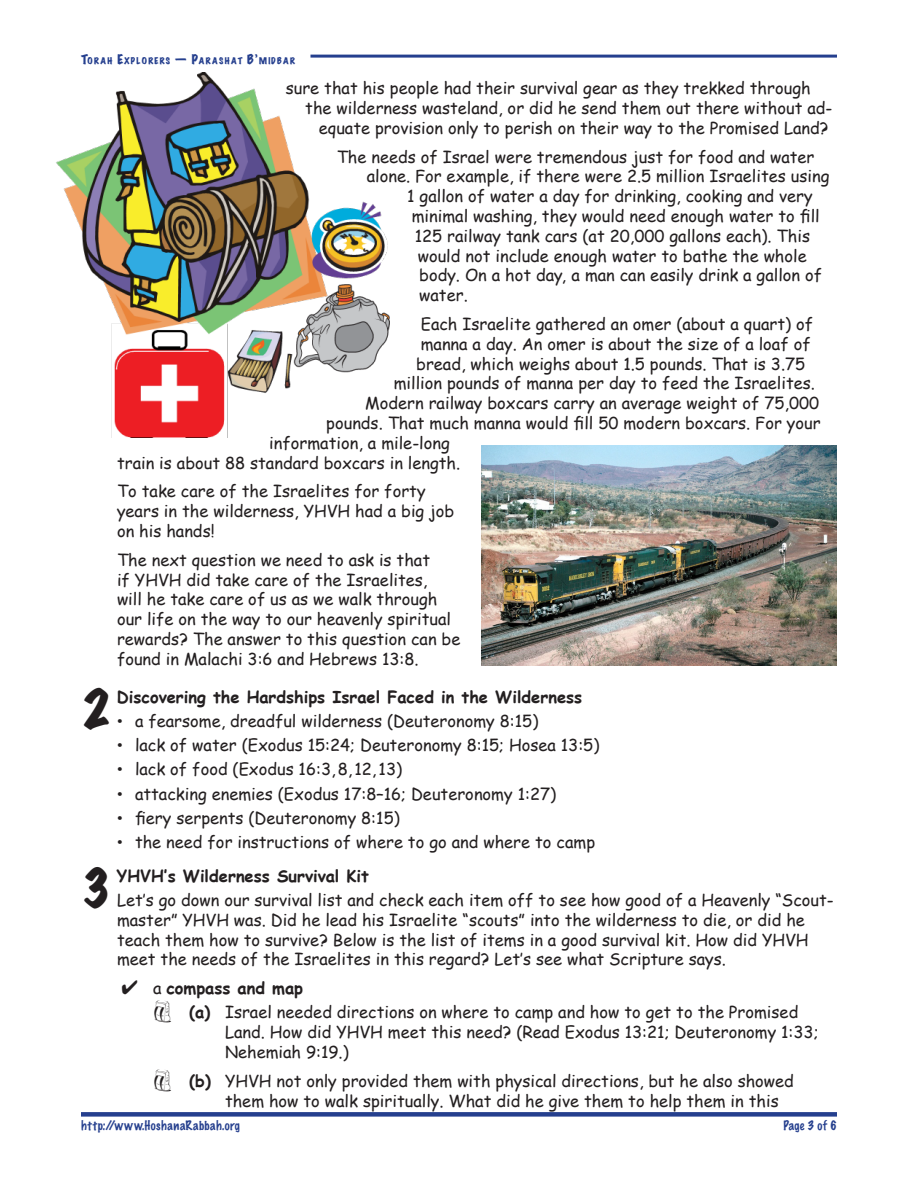
<style>
.page{position:relative;width:918px;height:1188px;background:#fff}
.page>*{position:absolute;margin:0;border:0;box-sizing:border-box;transform-origin:0 0}
.TE___hanging_indent{font:expanded 46.5px "Marker Felt";color:#231f20}
.TE_indent_left_2p{font:16.5px/19.8px "Comic Sans MS";color:#231f20}
.TE_Lists_B-PACK_dba{font:16.5px/19.8px "Comic Sans MS";color:#231f20}
.TE_Lists_bullets_LM{font:16.5px "Comic Sans MS";color:#231f20}
.TE___hanging_indent-2{font:700 16.5px "Comic Sans MS";color:#231f20}
.TE_Lists_checkmark{font:700 16.5px "Comic Sans MS";color:#231f20}
.t1{font:100 12px "Marker Felt";letter-spacing:.045em;color:#253f8e}
.t2{font:expanded 8.4px "Marker Felt";letter-spacing:.16em;color:#253f8e}
.s1{font-size:12px}
.s2{font-family:"Adobe Caslon Pro"}
.s3{font-weight:400}
.s4{font-family:"Outfitters";font-size:22.5px}
.s5{font-weight:700}
</style>
<div class="page">
<div style="left:81px;top:1112px;width:756px;height:5px;background:#253f8e"></div>
<hr style="left:310px;top:55px;width:527px;height:3px;background:#253f8e">
<img style="left:56px;top:72px;width:334px;height:366px">
<img style="left:481px;top:446px;width:356px;height:219px">
<p class="t2" style="left:81px;top:54px;width:216px"><span class="s1">T</span>ORAH <span class="s1">E</span>XPLORERS <span class="s1">— P</span>ARASHAT <span class="s1">B’</span>MIDBAR</p>
<p class="TE_indent_left_2p" style="left:286px;top:78px;width:526px">sure that his people had their survival gear as they trekked through</p>
<p class="TE_indent_left_2p" style="left:305px;top:98px;width:529px">the wilderness wasteland, or did he send them out there without ad-</p>
<p class="TE_indent_left_2p" style="left:319px;top:117px;width:511px">equate provision only to perish on their way to the Promised Land?</p>
<p class="TE_indent_left_2p" style="left:337px;top:146px;width:479px">The needs of Israel were tremendous just for food and water</p>
<p class="TE_indent_left_2p" style="left:367px;top:166px;width:464px">alone. For example, if there were 2.5 million Israelites using</p>
<p class="TE_indent_left_2p" style="left:407px;top:186px;width:407px">1 gallon of water a day for drinking, cooking and very</p>
<p class="TE_indent_left_2p" style="left:412px;top:206px;width:409px">minimal washing, they would need enough water to fill</p>
<p class="TE_indent_left_2p" style="left:415px;top:225px;width:397px">125 railway tank cars (at 20,000 gallons each). This</p>
<p class="TE_indent_left_2p" style="left:418px;top:245px;width:391px">would not include enough water to bathe the whole</p>
<p class="TE_indent_left_2p" style="left:419px;top:265px;width:404px">body. On a hot day, a man can easily drink a gallon of</p>
<p class="TE_indent_left_2p" style="left:419px;top:285px;width:50px">water.</p>
<p class="TE_indent_left_2p" style="left:421px;top:314px;width:394px">Each Israelite gathered an omer (about a quart) of</p>
<p class="TE_indent_left_2p" style="left:421px;top:333px;width:392px">manna a day. An omer is about the size of a loaf of</p>
<p class="TE_indent_left_2p" style="left:416px;top:353px;width:391px">bread, which weighs about 1.5 pounds. That is 3.75</p>
<p class="TE_indent_left_2p" style="left:394px;top:373px;width:423px">million pounds of manna per day to feed the Israelites.</p>
<p class="TE_indent_left_2p" style="left:365px;top:393px;width:456px">Modern railway boxcars carry an average weight of 75,000</p>
<p class="TE_indent_left_2p" style="left:326px;top:413px;width:496px">pounds. That much manna would fill 50 modern boxcars. For your</p>
<p class="TE_indent_left_2p" style="left:269px;top:432px;width:182px">information, a mile-long</p>
<p class="TE_indent_left_2p" style="left:117px;top:452px;width:345px">train is about 88 standard boxcars in length.</p>
<p class="TE_indent_left_2p" style="left:117px;top:481px;width:339px">To take care of the Israelites for forty years in the wilderness, YHVH had a big job on his hands!</p>
<p class="TE_indent_left_2p" style="left:117px;top:549px;width:345px">The next question we need to ask is that<br>if YHVH did take care of the Israelites,<br>will he take care of us as we walk through our life on the way to our heavenly spiritual rewards? The answer to this question can be found in Malachi 3:6 and Hebrews 13:8.</p>
<p class="TE___hanging_indent" style="left:81px;top:675px;width:32px">2</p>
<p class="TE___hanging_indent-2" style="left:117px;top:684px;width:467px">Discovering the Hardships Israel Faced in the Wilderness</p>
<p class="TE_Lists_bullets_LM" style="left:117px;top:709px;width:423px"><span class="s2">•</span> a fearsome, dreadful wilderness (Deuteronomy 8:15)</p>
<p class="TE_Lists_bullets_LM" style="left:117px;top:733px;width:484px"><span class="s2">•</span> lack of water (Exodus 15:24; Deuteronomy 8:15; Hosea 13:5)</p>
<p class="TE_Lists_bullets_LM" style="left:117px;top:757px;width:287px"><span class="s2">•</span> lack of food (Exodus 16:3,8, 12, 13)</p>
<p class="TE_Lists_bullets_LM" style="left:117px;top:782px;width:441px"><span class="s2">•</span> attacking enemies (Exodus 17:8–16; Deuteronomy 1:27)</p>
<p class="TE_Lists_bullets_LM" style="left:117px;top:806px;width:284px"><span class="s2">•</span> fiery serpents (Deuteronomy 8:15)</p>
<p class="TE_Lists_bullets_LM" style="left:117px;top:830px;width:480px"><span class="s2">•</span> the need for instructions of where to go and where to camp</p>
<p class="TE___hanging_indent" style="left:81px;top:854px;width:32px">3</p>
<p class="TE___hanging_indent-2" style="left:117px;top:864px;width:254px">YHVH’s Wilderness Survival Kit</p>
<p class="TE_indent_left_2p" style="left:117px;top:890px;width:718px">Let’s go down our survival list and check each item off to see how good of a Heavenly “Scout&shy;master” YHVH was. Did he lead his Israelite “scouts” into the wilderness to die, or did he teach them how to survive? Below is the list of items in a good survival kit. How did YHVH meet the needs of the Israelites in this regard? Let’s see what Scripture says.</p>
<p class="TE_Lists_checkmark" style="left:122px;top:976px;width:183px">✔ <span class="s3">a</span> compass and map</p>
<p class="TE_Lists_B-PACK_dba" style="left:225px;top:1002px;width:595px;text-indent:-72px"><span class="s4">d</span> <span class="s5">(a)</span> Israel needed directions on where to camp and how to get to the Promised<br>Land. How did YHVH meet this need? (Read Exodus 13:21; Deuteronomy 1:33;<br>Nehemiah 9:19.)</p>
<p class="TE_Lists_B-PACK_dba" style="left:225px;top:1070px;width:570px;text-indent:-72px"><span class="s4">d</span> <span class="s5">(b)</span> YHVH not only provided them with physical directions, but he also showed them how to walk spiritually. What did he give them to help them in this</p>
<p class="t1" style="left:81px;top:1117px;width:161px">http://www.HoshanaRabbah.org</p>
<p class="t1" style="left:783px;top:1117px;width:55px">Page 3 of 6</p>
</div>
